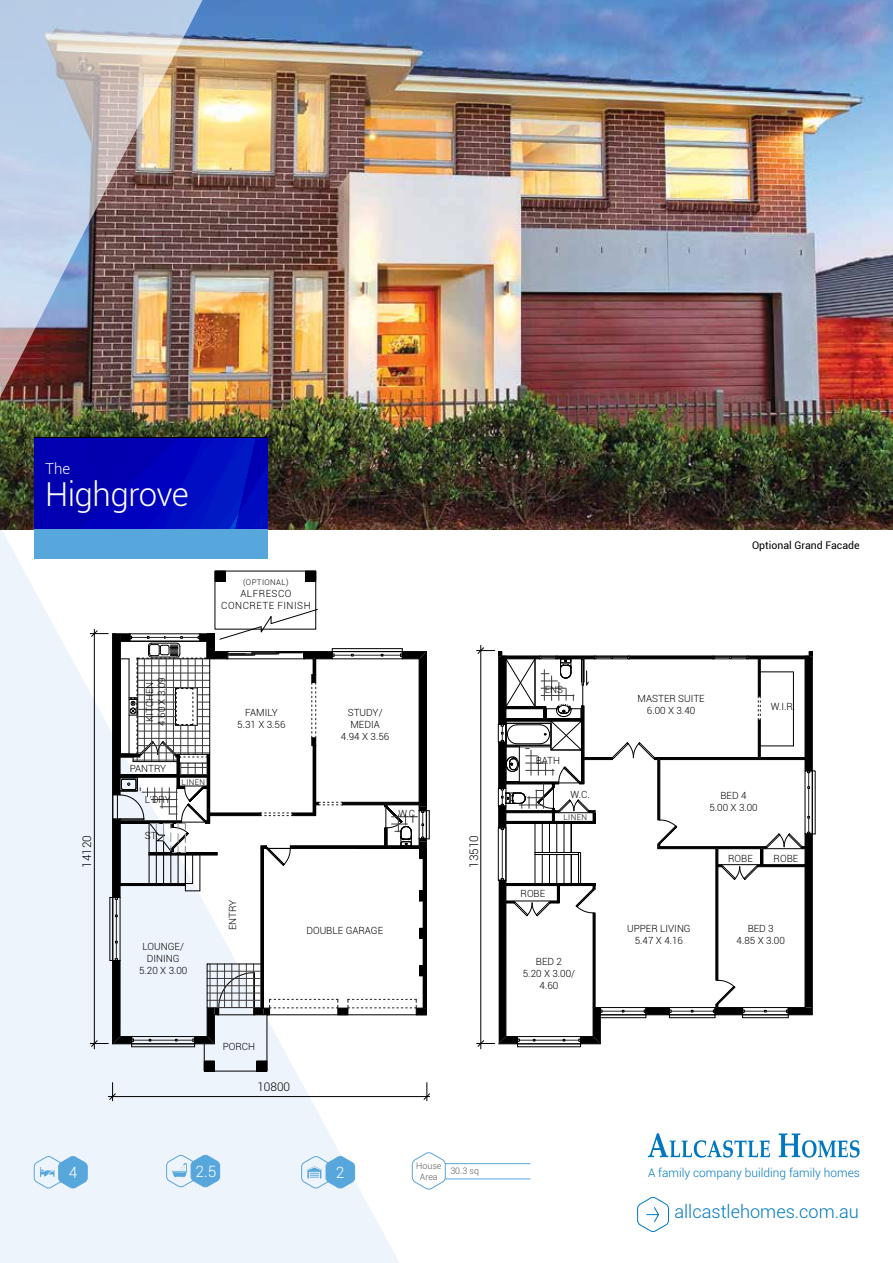
<style>
.page{position:relative;width:893px;height:1263px;background:#fff}
.page>*{position:absolute;margin:0;border:0;box-sizing:border-box;transform-origin:0 0}
.t1{font:300 33px "Roboto";letter-spacing:-.015em;color:#fff}
.t2{font:300 18.15px "Roboto";color:#0079c1}
.t3{font:300 15.6px "Roboto";color:#fff}
.t4{font:300 15px "Roboto";color:#fff}
.t5{font:300 11.85px "Roboto";color:#0078c0}
.t6{font:300 11.85px "Roboto";color:#000}
.t7{font:10.5px "Roboto";color:#000}
.t8{font:300 9.9px/11.9px "Roboto";color:#000;text-align:center}
.t9{font:300 9.9px/11.9px "Roboto";letter-spacing:.05em;color:#000;text-align:center}
.t10{font:300 8.85px/10.5px "Roboto";color:#58595b;text-align:center}
.t11{font:300 7.95px "Roboto";letter-spacing:.05em;color:#000}
</style>
<div class="page">
<svg style="left:213px;top:529px;width:198px;height:734px"></svg>
<img style="left:213px;top:0;width:680px;height:529px">
<img style="left:0;top:0;width:213px;height:1263px">
<div style="left:215px;top:571px;width:10px;height:10px;background:#000"></div>
<div style="left:306px;top:571px;width:10px;height:10px;background:#000"></div>
<div style="left:215px;top:571px;width:11px;height:10px;border:1px solid #000"></div>
<div style="left:305px;top:571px;width:11px;height:10px;border:1px solid #000"></div>
<div style="left:215px;top:571px;width:101px;height:58px;border:1px solid #000"></div>
<svg style="left:90px;top:609px;width:340px;height:462px"></svg>
<hr style="left:108px;top:1096px;width:322px;height:1px;background:#000">
<svg style="left:423px;top:1082px;width:7px;height:19px"></svg>
<svg style="left:109px;top:1082px;width:7px;height:19px"></svg>
<hr style="left:480px;top:645px;width:1px;height:404px;background:#000">
<svg style="left:477px;top:647px;width:339px;height:400px"></svg>
<svg style="left:34px;top:438px;width:234px;height:91px"></svg>
<div style="left:34px;top:529px;width:234px;height:30px;background:#57a6dc"></div>
<svg style="left:648px;top:1133px;width:212px;height:24px"></svg>
<svg style="left:637px;top:1197px;width:32px;height:35px"></svg>
<svg style="left:166px;top:1154px;width:54px;height:33px"></svg>
<svg style="left:301px;top:1156px;width:54px;height:33px"></svg>
<svg style="left:34px;top:1156px;width:54px;height:33px"></svg>
<svg style="left:412px;top:1152px;width:34px;height:38px"></svg>
<hr style="left:445px;top:1163px;width:85px;height:1px;background:#57a6dc">
<hr style="left:445px;top:1179px;width:85px;height:1px;background:#57a6dc">
<h3 class="t4" style="left:45px;top:458px;width:27px">The</h3>
<h1 class="t1" style="left:45px;top:471px;width:145px">Highgrove</h1>
<p class="t11" style="left:243px;top:577px;width:47px">(OPTIONAL)</p>
<p class="t9" style="left:221px;top:587px;width:91px">ALFRESCO<br>CONCRETE FINISH</p>
<p class="t8" style="left:143px;top:726px;width:50px;rotate:-90deg">KITCHEN<br>4.60 X 3.09</p>
<p class="t8" style="left:130px;top:762px;width:38px">PANTRY</p>
<p class="t8" style="left:145px;top:794px;width:27px">L’DRY</p>
<p class="t11" style="left:182px;top:777px;width:25px">LINEN</p>
<p class="t8" style="left:237px;top:706px;width:50px">FAMILY<br>5.31 X 3.56</p>
<p class="t8" style="left:341px;top:706px;width:50px">STUDY/<br>MEDIA<br>4.94 X 3.56</p>
<p class="t8" style="left:398px;top:807px;width:21px">W.C.</p>
<p class="t8" style="left:145px;top:830px;width:15px">ST.</p>
<p class="t6" style="left:79px;top:868px;width:34px;rotate:-90deg">14120</p>
<p class="t6" style="left:466px;top:868px;width:34px;rotate:-90deg">13510</p>
<p class="t8" style="left:139px;top:940px;width:50px">LOUNGE/<br>DINING<br>5.20 X 3.00</p>
<p class="t8" style="left:227px;top:930px;width:32px;rotate:-90deg">ENTRY</p>
<p class="t8" style="left:306px;top:925px;width:78px">DOUBLE GARAGE</p>
<p class="t8" style="left:223px;top:1040px;width:34px">PORCH</p>
<p class="t6" style="left:257px;top:1079px;width:34px">10800</p>
<h3 class="t3" style="left:69px;top:1161px;width:10px">4</h3>
<h3 class="t3" style="left:336px;top:1161px;width:10px">2</h3>
<p class="t10" style="left:416px;top:1160px;width:27px">House<br>Area</p>
<h3 class="t3" style="left:195px;top:1160px;width:23px">2.5</h3>
<p class="t10" style="left:450px;top:1165px;width:30px">30.3 sq</p>
<p class="t7" style="left:752px;top:537px;width:109px">Optional Grand Facade</p>
<p class="t8" style="left:545px;top:683px;width:20px">ENS</p>
<p class="t8" style="left:536px;top:754px;width:26px">BATH</p>
<p class="t8" style="left:571px;top:788px;width:21px">W.C.</p>
<p class="t11" style="left:563px;top:811px;width:25px">LINEN</p>
<p class="t8" style="left:521px;top:887px;width:26px">ROBE</p>
<p class="t8" style="left:523px;top:955px;width:54px">BED 2<br>5.20 X 3.00/<br>4.60</p>
<p class="t8" style="left:637px;top:692px;width:69px">MASTER SUITE<br>6.00 X 3.40</p>
<p class="t8" style="left:771px;top:700px;width:26px">W.I.R.</p>
<p class="t8" style="left:709px;top:790px;width:50px">BED 4<br>5.00 X 3.00</p>
<p class="t8" style="left:728px;top:852px;width:26px">ROBE</p>
<p class="t8" style="left:774px;top:852px;width:26px">ROBE</p>
<p class="t8" style="left:627px;top:922px;width:65px">UPPER LIVING<br>5.47 X 4.16</p>
<p class="t8" style="left:736px;top:922px;width:50px">BED 3<br>4.85 X 3.00</p>
<p class="t5" style="left:648px;top:1164px;width:213px">A family company building family homes</p>
<h2 class="t2" style="left:674px;top:1199px;width:186px">allcastlehomes.com.au</h2>
</div>
